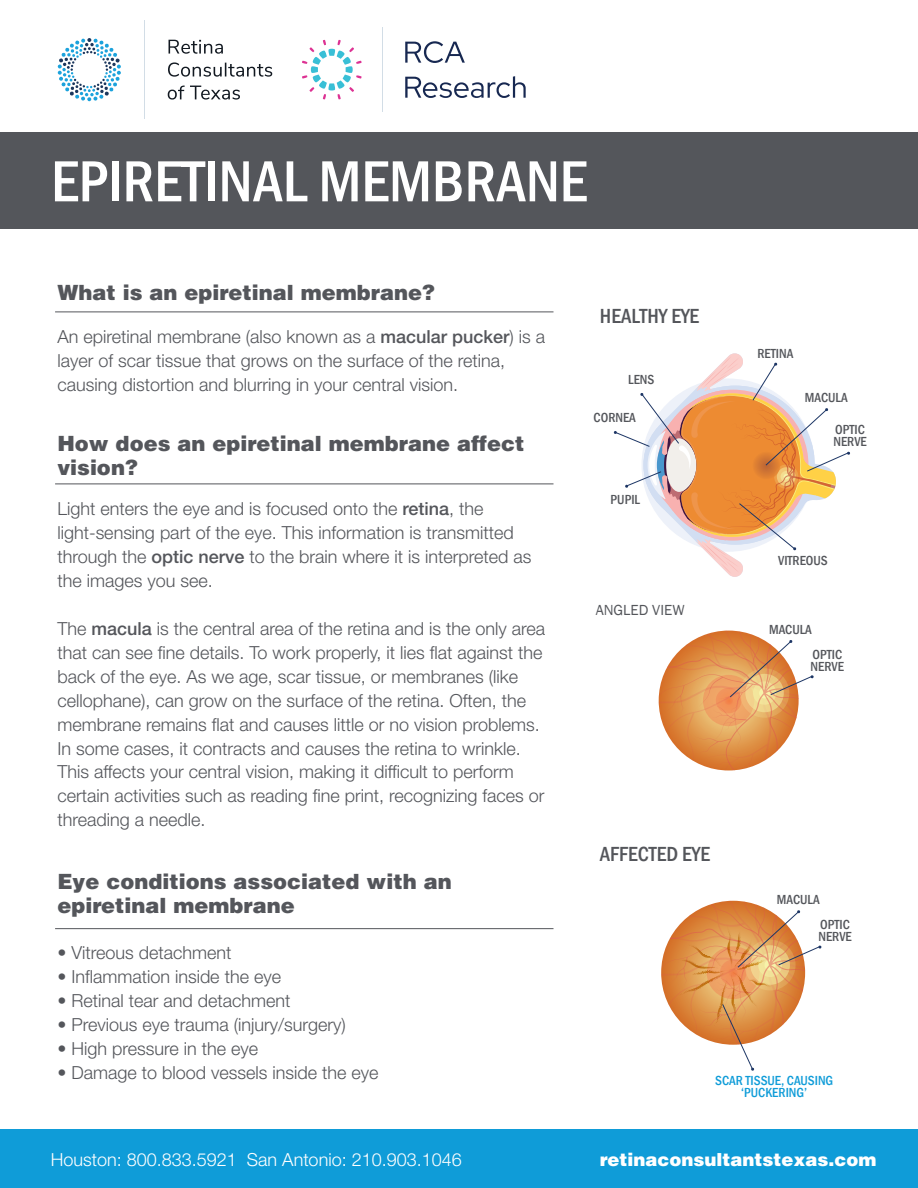
<style>
.page{position:relative;width:918px;height:1188px;background:#fff}
.page>*{position:absolute;margin:0;border:0;box-sizing:border-box;transform-origin:0 0}
.t1{font:500 condensed 60px "Franklin Gothic";color:#fff}
.t2{font:900 21px/24px "Helvetica";color:#54565b}
.t3{font:500 condensed 21px "Franklin Gothic";color:#54565b}
.t4{font:300 18px/24px "Helvetica Neue";color:#54565b}
.t5{font:300 18px "Helvetica Neue";color:#fff}
.t6{font:900 18px "Helvetica";color:#fff}
.t7{font:15px "Franklin Gothic";color:#54565b}
.t8{font:500 condensed 13.5px/12px "Franklin Gothic";color:#54565b}
.t9{font:500 condensed 13.5px/12px "Franklin Gothic";color:#0f9cd8;text-align:center}
.s1{font-weight:500}
</style>
<div class="page">
<div style="left:0;top:1129px;width:918px;height:59px;background:#0f9cd8"></div>
<hr style="left:144px;top:20px;width:1px;height:99px;background:#d2dde6">
<svg style="left:168px;top:40px;width:104px;height:60px"></svg>
<svg style="left:58px;top:38px;width:63px;height:63px"></svg>
<hr style="left:382px;top:27px;width:1px;height:85px;background:#d2dde6">
<svg style="left:405px;top:41px;width:121px;height:57px"></svg>
<svg style="left:302px;top:40px;width:60px;height:60px"></svg>
<div style="left:0;top:132px;width:918px;height:96px;background:#54565b"></div>
<hr style="left:55px;top:312px;width:499px;height:1px;background:#54565b">
<hr style="left:55px;top:484px;width:499px;height:1px;background:#54565b">
<hr style="left:55px;top:928px;width:499px;height:1px;background:#54565b">
<svg style="left:614px;top:353px;width:236px;height:224px"></svg>
<svg style="left:659px;top:631px;width:155px;height:139px"></svg>
<svg style="left:661px;top:901px;width:161px;height:170px"></svg>
<h1 class="t1" style="left:51px;top:142px;width:538px">EPIRETINAL MEMBRANE</h1>
<p class="t2" style="left:57px;top:279px;width:379px">What is an epiretinal membrane?</p>
<p class="t4" style="left:57px;top:324px;width:489px">An epiretinal membrane (also known as a <span class="s1">macular pucker</span>) is a layer of scar tissue that grows on the surface of the retina, causing distortion and blurring in your central vision.</p>
<p class="t2" style="left:57px;top:431px;width:469px">How does an epiretinal membrane affect vision?</p>
<p class="t4" style="left:57px;top:496px;width:476px">Light enters the eye and is focused onto the <span class="s1">retina</span>, the light-sensing part of the eye. This information is transmitted through the <span class="s1">optic nerve</span> to the brain where it is interpreted as the images you see.</p>
<p class="t4" style="left:57px;top:616px;width:489px">The <span class="s1">macula</span> is the central area of the retina and is the only area that can see fine details. To work properly, it lies flat against the back of the eye. As we age, scar tissue, or membranes (like cellophane), can grow on the surface of the retina. Often, the membrane remains flat and causes little or no vision problems.<br>In some cases, it contracts and causes the retina to wrinkle.<br>This affects your central vision, making it difficult to perform certain activities such as reading fine print, recognizing faces or threading a needle.</p>
<p class="t3" style="left:600px;top:302px;width:101px">HEALTHY EYE</p>
<p class="t8" style="left:628px;top:374px;width:28px">LENS</p>
<p class="t8" style="left:594px;top:411px;width:44px">CORNEA</p>
<p class="t8" style="left:611px;top:494px;width:31px">PUPIL</p>
<p class="t7" style="left:596px;top:600px;width:90px">ANGLED VIEW</p>
<p class="t3" style="left:600px;top:840px;width:112px">AFFECTED EYE</p>
<p class="t8" style="left:757px;top:348px;width:38px">RETINA</p>
<p class="t8" style="left:805px;top:392px;width:44px">MACULA</p>
<p class="t8" style="left:833px;top:423px;width:35px">OPTIC<br>NERVE</p>
<p class="t8" style="left:778px;top:554px;width:51px">VITREOUS</p>
<p class="t8" style="left:769px;top:623px;width:44px">MACULA</p>
<p class="t8" style="left:811px;top:648px;width:35px">OPTIC<br>NERVE</p>
<p class="t2" style="left:57px;top:869px;width:396px">Eye conditions associated with an epiretinal membrane</p>
<p class="t4" style="left:57px;top:941px;width:176px">• Vitreous detachment</p>
<p class="t4" style="left:57px;top:965px;width:225px">• Inflammation inside the eye</p>
<p class="t4" style="left:57px;top:989px;width:235px">• Retinal tear and detachment</p>
<p class="t4" style="left:57px;top:1012px;width:290px">• Previous eye trauma (injury/surgery)</p>
<p class="t4" style="left:57px;top:1036px;width:202px">• High pressure in the eye</p>
<p class="t4" style="left:57px;top:1060px;width:323px">• Damage to blood vessels inside the eye</p>
<p class="t8" style="left:777px;top:894px;width:44px">MACULA</p>
<p class="t8" style="left:818px;top:918px;width:35px">OPTIC<br>NERVE</p>
<p class="t9" style="left:715px;top:1074px;width:120px">SCAR TISSUE, CAUSING ‘PUCKERING’</p>
<p class="t5" style="left:51px;top:1148px;width:412px">Houston: 800.833.5921 San Antonio: 210.903.1046</p>
<p class="t6" style="left:600px;top:1148px;width:278px">retinaconsultantstexas.com</p>
</div>
